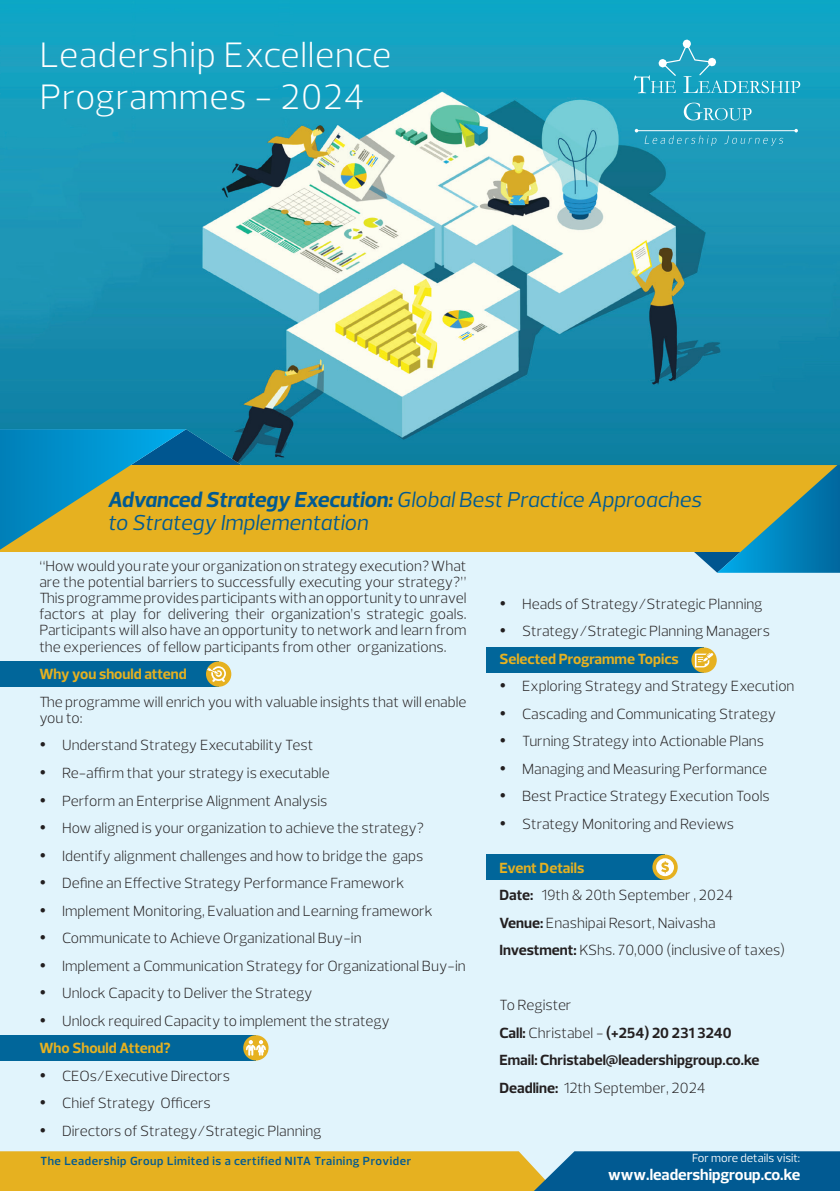
<style>
.page{position:relative;width:840px;height:1191px;background:#fff}
.page>*{position:absolute;margin:0;border:0;box-sizing:border-box;transform-origin:0 0}
.t1{font:300 36px/42px "Prelo";letter-spacing:.02em;color:#fff}
.t2{font:italic 22px/23.8px "Prelo";color:#015a92}
.t3{font:700 16px "Prelo";color:#fff}
.t4{font:300 15px/16.2px "Prelo";color:#231f20}
.t5{font:700 15px/27.6px "Prelo";color:#231f20}
.t6{font:700 15px "Prelo";color:#e6b120}
.t7{font:600 12px "Prelo";letter-spacing:.05em;color:#015a92}
.t8{font:12px "Prelo";color:#fff}
.s1{font-weight:700}
.s2{font-weight:700;color:#e6b120}
.s3{font-weight:300}
</style>
<div class="page">
<div style="left:0;top:0;width:839px;height:1191px;background:#e1f4fc"></div>
<svg style="left:0;top:1151px;width:839px;height:40px;background:#98954d"></svg>
<div style="left:0;top:465px;width:839px;height:87px;background:#e6b120"></div>
<svg style="left:0;top:465px;width:131px;height:85px"></svg>
<svg style="left:669px;top:465px;width:170px;height:108px"></svg>
<img style="left:0;top:0;width:839px;height:465px">
<div style="left:0;top:1035px;width:256px;height:25px;background:#01669a"></div>
<div style="left:243px;top:1035px;width:25px;height:25px;background:#e6b120;border-radius:50%"></div>
<svg style="left:246px;top:1040px;width:20px;height:15px"></svg>
<div style="left:691px;top:647px;width:25px;height:26px;background:#e6b120;border-radius:50%"></div>
<svg style="left:486px;top:647px;width:227px;height:26px;background:#146d94"></svg>
<div style="left:0;top:661px;width:218px;height:26px;background:#01669a"></div>
<div style="left:206px;top:661px;width:25px;height:26px;background:#e6b120;border-radius:50%"></div>
<svg style="left:207px;top:666px;width:19px;height:16px"></svg>
<svg style="left:652px;top:854px;width:25px;height:26px"></svg>
<svg style="left:486px;top:854px;width:187px;height:26px;background:#177098"></svg>
<svg style="left:683px;top:103px;width:68px;height:17px"></svg>
<div style="left:682px;top:39px;width:8px;height:9px;border:4px solid #fff;border-radius:2px"></div>
<svg style="left:633px;top:41px;width:166px;height:52px;background:#2aa9c5"></svg>
<div style="left:658px;top:59px;width:8px;height:9px;border:4px solid #fff;border-radius:2px"></div>
<svg style="left:644px;top:135px;width:72px;height:11px"></svg>
<svg style="left:724px;top:136px;width:58px;height:10px"></svg>
<hr style="left:636px;top:130px;width:159px;height:1px;background:#fff">
<h1 class="t1" style="left:40px;top:34px;width:353px">Leadership Excellence<br>Programmes - 2024</h1>
<h2 class="t2" style="left:108px;top:487px;width:595px"><span class="s1">Advanced Strategy Execution:</span> Global Best Practice Approaches to Strategy Implementation</h2>
<p class="t4" style="left:39px;top:557px;width:428px;text-align:justify">“How would you rate your organization on strategy execution? What are the potential barriers to successfully executing your strategy?” This programme provides participants with an opportunity to unravel factors at play for delivering their organization’s strategic goals.<br>Participants will also have an opportunity to network and learn from the experiences of fellow participants from other organizations.</p>
<p class="t6" style="left:39px;top:665px;width:149px">Why you should attend</p>
<p class="t4" style="left:39px;top:693px;width:428px">The programme will enrich you with valuable insights that will enable you to:</p>
<p class="t4" style="left:39px;top:737px;width:275px">• Understand Strategy Executability Test</p>
<p class="t4" style="left:39px;top:765px;width:292px">• Re-affirm that your strategy is executable</p>
<p class="t4" style="left:39px;top:792px;width:289px">• Perform an Enterprise Alignment Analysis</p>
<p class="t4" style="left:39px;top:820px;width:386px">• How aligned is your organization to achieve the strategy?</p>
<p class="t4" style="left:39px;top:847px;width:385px">• Identify alignment challenges and how to bridge the gaps</p>
<p class="t4" style="left:39px;top:875px;width:366px">• Define an Effective Strategy Performance Framework</p>
<p class="t4" style="left:39px;top:902px;width:394px">• Implement Monitoring, Evaluation and Learning framework</p>
<p class="t4" style="left:39px;top:930px;width:323px">• Communicate to Achieve Organizational Buy-in</p>
<p class="t4" style="left:39px;top:957px;width:427px">• Implement a Communication Strategy for Organizational Buy-in</p>
<p class="t4" style="left:39px;top:985px;width:274px">• Unlock Capacity to Deliver the Strategy</p>
<p class="t4" style="left:39px;top:1007px;width:352px;line-height:27.6px">• Unlock required Capacity to implement the strategy<br><span class="s2">Who Should Attend?</span></p>
<p class="t4" style="left:39px;top:1067px;width:192px">• CEOs/Executive Directors</p>
<p class="t4" style="left:39px;top:1095px;width:173px">• Chief Strategy Officers</p>
<p class="t4" style="left:39px;top:1122px;width:283px">• Directors of Strategy/Strategic Planning</p>
<p class="t4" style="left:499px;top:595px;width:264px">• Heads of Strategy/Strategic Planning</p>
<p class="t4" style="left:499px;top:617px;width:272px;line-height:27.6px">• Strategy/Strategic Planning Managers<br><span class="s2">Selected Programme Topics</span></p>
<p class="t4" style="left:499px;top:678px;width:296px">• Exploring Strategy and Strategy Execution</p>
<p class="t4" style="left:499px;top:705px;width:278px">• Cascading and Communicating Strategy</p>
<p class="t4" style="left:499px;top:733px;width:266px">• Turning Strategy into Actionable Plans</p>
<p class="t4" style="left:499px;top:760px;width:269px">• Managing and Measuring Performance</p>
<p class="t4" style="left:499px;top:788px;width:272px">• Best Practice Strategy Execution Tools</p>
<p class="t4" style="left:499px;top:815px;width:236px">• Strategy Monitoring and Reviews</p>
<p class="t4" style="left:499px;top:853px;width:287px;line-height:27.6px"><span class="s2">Event Details<br></span><span class="s1">Date:</span> 19th &amp; 20th September , 2024<br><span class="s1">Venue:</span> Enashipai Resort, Naivasha<br><span class="s1">Investment:</span> KShs. 70,000 (inclusive of taxes)</p>
<p class="t5" style="left:499px;top:991px;width:261px"><span class="s3">To Register<br></span>Call: <span class="s3">Christabel -</span> (+254) 20 231 3240<br>Email: Christabel@leadershipgroup.co.ke<br>Deadline: <span class="s3">12th September, 2024</span></p>
<p class="t7" style="left:40px;top:1153px;width:372px">The Leadership Group Limited is a certified NITA Training Provider</p>
<p class="t8" style="left:691px;top:1150px;width:110px">For more details visit:</p>
<p class="t3" style="left:608px;top:1164px;width:193px">www.leadershipgroup.co.ke</p>
</div>
